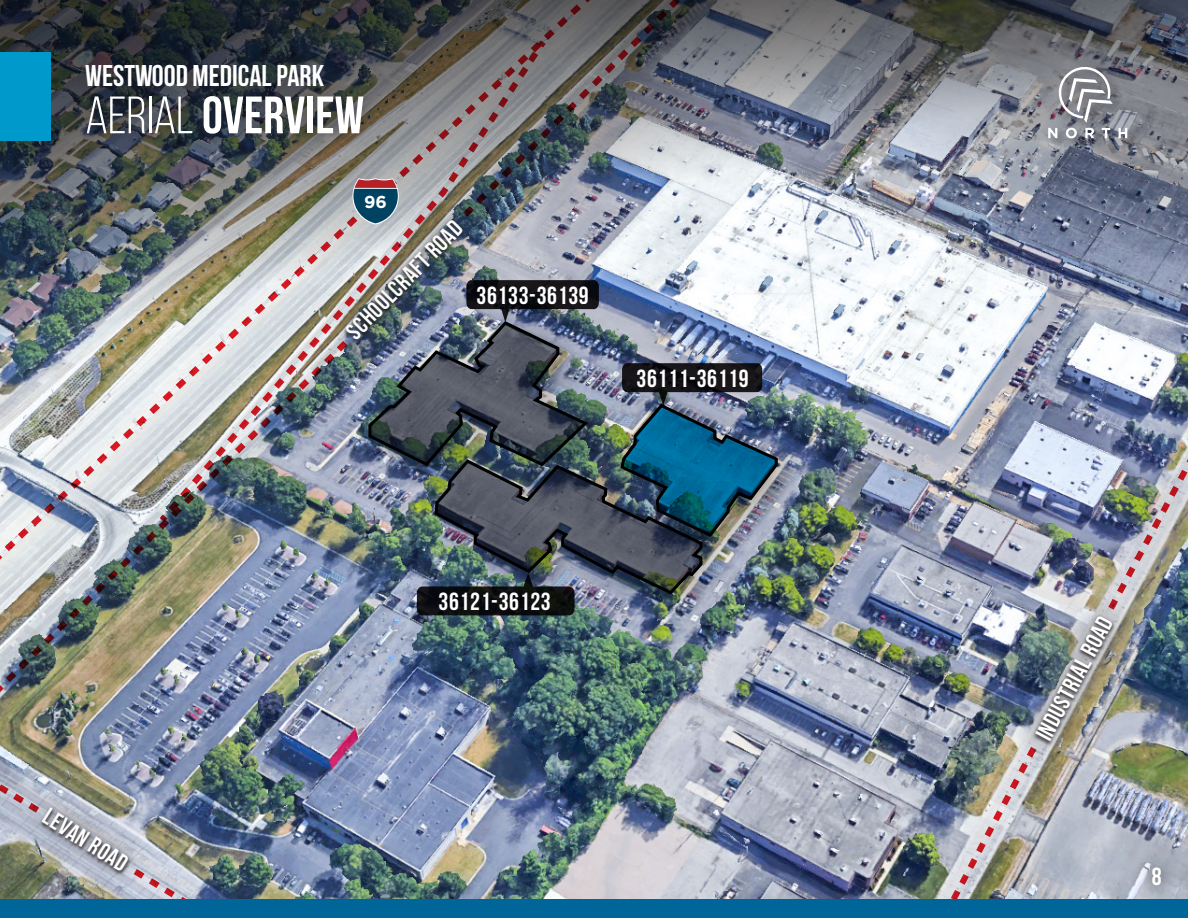
<style>
.page{position:relative;width:1188px;height:918px;background:#fff}
.page>*{position:absolute;margin:0;border:0;box-sizing:border-box;transform-origin:0 0}
.t1{font:700 52.5px "Bebas Neue";color:#fff}
.t2{font:700 30px "Bebas Neue";color:#fff}
.t3{font:700 24.75px "Bebas Neue";letter-spacing:.03em;color:#fff}
.t4{font:700 24px "Bebas Neue";color:#fff}
.t5{font:700 17.25px "Gotham";color:#fff}
.s1{font-weight:400}
</style>
<div class="page">
<img style="left:779px;top:436px;width:409px;height:464px">
<img style="left:868px;top:0;width:320px;height:436px">
<div style="left:1045px;top:64px;width:95px;height:86px;background:#231f20;opacity:.5"></div>
<svg style="left:1048px;top:66px;width:87px;height:75px;background:#8e8f96"></svg>
<div style="left:682px;top:731px;width:392px;height:187px;background:#231f20;opacity:.33"></div>
<img style="left:779px;top:740px;width:263px;height:160px">
<div style="left:0;top:900px;width:1188px;height:18px;background:#069"></div>
<div style="left:1092px;top:228px;width:96px;height:419px;background:#231f20;opacity:.33"></div>
<img style="left:1002px;top:237px;width:186px;height:538px">
<div style="left:0;top:0;width:868px;height:613px;background:#231f20;opacity:.33"></div>
<img style="left:0;top:0;width:837px;height:582px">
<div style="left:1140px;top:856px;width:33px;height:41px;background:#231f20;opacity:.75"></div>
<div style="left:447px;top:0;width:347px;height:254px;background:#231f20;opacity:.33"></div>
<svg style="left:457px;top:0;width:306px;height:41px;background:#4f4f52"></svg>
<div style="left:603px;top:387px;width:214px;height:188px;background:#231f20;opacity:.33"></div>
<img style="left:0;top:41px;width:779px;height:859px">
<img style="left:154px;top:34px;width:397px;height:494px">
<p class="t2" style="left:85px;top:59px;width:240px">WESTWOOD MEDICAL PARK</p>
<p class="t1" style="left:85px;top:86px;width:280px"><span class="s1">AERIAL</span> OVERVIEW</p>
<p class="t5" style="left:364px;top:190px;width:24px">96</p>
<p class="t4" style="left:341px;top:326px;width:156px;rotate:-46deg">SCHOOLCRAFT ROAD</p>
<p class="t3" style="left:477px;top:282px;width:114px">36133-36139</p>
<p class="t3" style="left:636px;top:365px;width:114px">36111-36119</p>
<p class="t4" style="left:52px;top:803px;width:96px;rotate:32deg">LEVAN ROAD</p>
<p class="t3" style="left:439px;top:588px;width:114px">36121-36123</p>
<p class="t4" style="left:1031px;top:732px;width:138px;rotate:-62deg">INDUSTRIAL ROAD</p>
<p class="t3" style="left:1152px;top:863px;width:11px">8</p>
</div>
